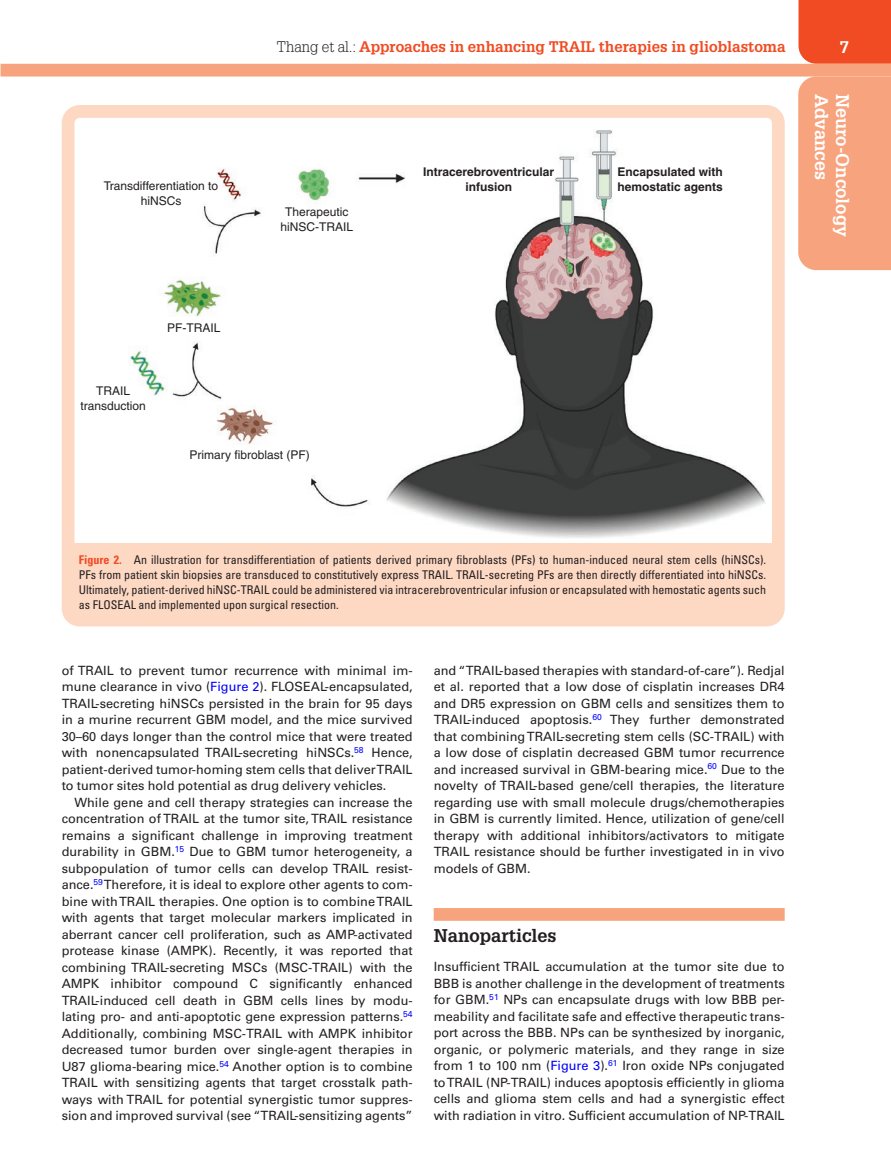
<style>
.page{position:relative;width:891px;height:1175px;background:#fff}
.page>*{position:absolute;margin:0;border:0;box-sizing:border-box;transform-origin:0 0}
.t1{font:700 18px "Glypha LT Std";color:#fff}
.t2{font:700 18px "Glypha LT Std";color:#231f20}
.t3{font:700 16.5px "Glypha LT Std";color:#fff}
.t4{font:700 15px "Glypha LT Std";color:#f04b22}
.t5{font:12.75px/16.5px "Univers LT Std";color:#231f20;text-align:justify}
.t6{font:condensed 12px/15px "Univers LT Std";color:#231f20;text-align:justify}
.t7{font:12px/14.4px "Helvetica";color:#231f20;text-align:center}
.t8{font:700 12px/14.4px "Helvetica";color:#231f20;text-align:center}
.s1{font-weight:300;color:#231f20}
.s2{font-weight:700;color:#f04b22}
.s3{color:#00f}
</style>
<div class="page">
<div style="left:798px;top:76px;width:93px;height:194px;background:#f7a37d"></div>
<div style="left:799px;top:0;width:92px;height:64px;background:#f04b22"></div>
<div style="left:1px;top:64px;width:890px;height:12px;background:#f7a37d"></div>
<div style="left:434px;top:908px;width:351px;height:12px;background:#f7a37d"></div>
<img style="left:129px;top:129px;width:636px;height:409px">
<div style="left:73px;top:543px;width:700px;height:73px;background:#fdd8c3"></div>
<div style="left:62px;top:105px;width:723px;height:521px;border:13px solid #fdd8c3;border-radius:12px"></div>
<p class="t7" style="left:104px;top:179px;width:116px">Transdifferentiation to hiNSCs</p>
<p class="t7" style="left:80px;top:384px;width:67px">TRAIL transduction</p>
<p class="t7" style="left:167px;top:321px;width:55px">PF-TRAIL</p>
<p class="t4" style="left:277px;top:37px;width:510px"><span class="s1">Thang et al.:</span> Approaches in enhancing TRAIL therapies in glioblastoma</p>
<p class="t3" style="left:840px;top:37px;width:11px">7</p>
<p class="t7" style="left:280px;top:205px;width:74px">Therapeutic hiNSC-TRAIL</p>
<p class="t8" style="left:423px;top:164px;width:132px">Intracerebroventricular infusion</p>
<p class="t8" style="left:618px;top:164px;width:107px;text-align:left">Encapsulated with hemostatic agents</p>
<h1 class="t1" style="left:833px;top:94px;width:88px;rotate:90deg">Advances</h1>
<h1 class="t1" style="left:854px;top:94px;width:145px;rotate:90deg">Neuro-Oncology</h1>
<p class="t7" style="left:189px;top:447px;width:122px">Primary fibroblast (PF)</p>
<p class="t6" style="left:79px;top:552px;width:689px"><span class="s2">Figure 2.</span> An illustration for transdifferentiation of patients derived primary fibroblasts (PFs) to human-induced neural stem cells (hiNSCs).<br>PFs from patient skin biopsies are transduced to constitutively express TRAIL. TRAIL-secreting PFs are then directly differentiated into hiNSCs.<br>Ultimately, patient-derived hiNSC-TRAIL could be administered via intracerebroventricular infusion or encapsulated with hemostatic agents such as FLOSEAL and implemented upon surgical resection.</p>
<p class="t5" style="left:62px;top:662px;width:353px">of TRAIL to prevent tumor recurrence with minimal im&shy;mune clearance in vivo (<span class="s3">Figure 2</span>). FLOSEAL-encapsulated, TRAIL-secreting hiNSCs persisted in the brain for 95 days in a murine recurrent GBM model, and the mice survived 30–60 days longer than the control mice that were treated with nonencapsulated TRAIL-secreting hiNSCs.<sup>58</sup> Hence, patient-derived tumor-homing stem cells that deliver TRAIL to tumor sites hold potential as drug delivery vehicles.</p>
<p class="t5" style="left:62px;top:794px;width:353px;text-indent:13px">While gene and cell therapy strategies can increase the concentration of TRAIL at the tumor site, TRAIL resistance remains a significant challenge in improving treatment durability in GBM.<sup>15</sup> Due to GBM tumor heterogeneity, a subpopulation of tumor cells can develop TRAIL resist&shy;ance.<sup>59</sup> Therefore, it is ideal to explore other agents to com&shy;bine with TRAIL therapies. One option is to combine TRAIL with agents that target molecular markers implicated in aberrant cancer cell proliferation, such as AMP-activated protease kinase (AMPK). Recently, it was reported that combining TRAIL-secreting MSCs (MSC-TRAIL) with the AMPK inhibitor compound C significantly enhanced TRAIL-induced cell death in GBM cells lines by modu&shy;lating pro- and anti-apoptotic gene expression patterns.<sup>54<br></sup>Additionally, combining MSC-TRAIL with AMPK inhibitor decreased tumor burden over single-agent therapies in U87 glioma-bearing mice.<sup>54</sup> Another option is to combine TRAIL with sensitizing agents that target crosstalk path&shy;ways with TRAIL for potential synergistic tumor suppres&shy;sion and improved survival (see “TRAIL-sensitizing agents”</p>
<p class="t5" style="left:434px;top:662px;width:353px">and “TRAIL-based therapies with standard-of-care”). Redjal et al. reported that a low dose of cisplatin increases DR4 and DR5 expression on GBM cells and sensitizes them to TRAIL-induced apoptosis.<sup>60</sup> They further demonstrated that combining TRAIL-secreting stem cells (SC-TRAIL) with a low dose of cisplatin decreased GBM tumor recurrence and increased survival in GBM-bearing mice.<sup>60</sup> Due to the novelty of TRAIL-based gene/cell therapies, the literature regarding use with small molecule drugs/chemotherapies in GBM is currently limited. Hence, utilization of gene/cell therapy with additional inhibitors/activators to mitigate TRAIL resistance should be further investigated in in vivo models of GBM.</p>
<h1 class="t2" style="left:434px;top:924px;width:124px">Nanoparticles</h1>
<p class="t5" style="left:434px;top:958px;width:353px">Insufficient TRAIL accumulation at the tumor site due to BBB is another challenge in the development of treatments for GBM.<sup>51</sup> NPs can encapsulate drugs with low BBB per&shy;meability and facilitate safe and effective therapeutic trans&shy;port across the BBB. NPs can be synthesized by inorganic, organic, or polymeric materials, and they range in size from 1 to 100 nm (<span class="s3">Figure 3</span>).<sup>61</sup> Iron oxide NPs conjugated to TRAIL (NP-TRAIL) induces apoptosis efficiently in glioma cells and glioma stem cells and had a synergistic effect with radiation in vitro. Sufficient accumulation of NP-TRAIL</p>
</div>
